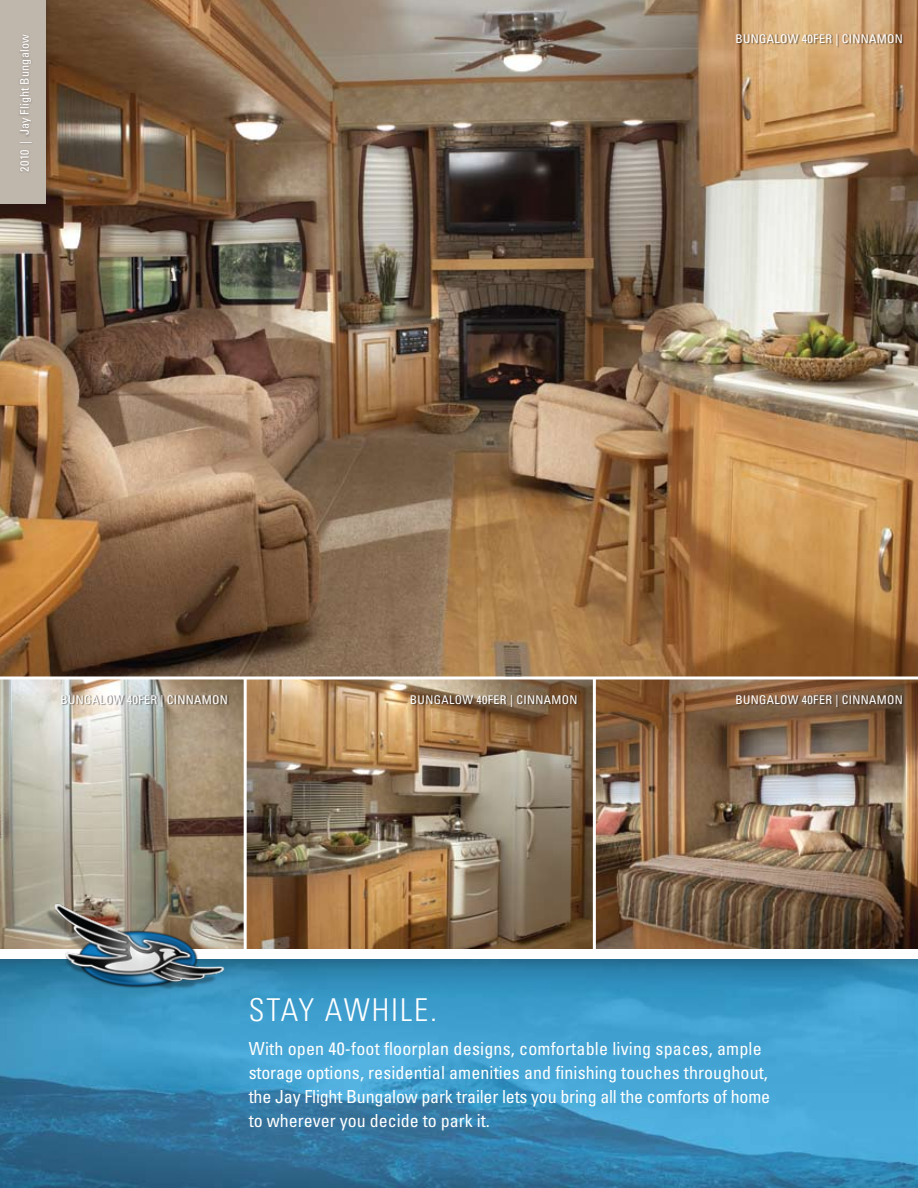
<style>
.page{position:relative;width:918px;height:1188px;background:#fff}
.page>*{position:absolute;margin:0;border:0;box-sizing:border-box;transform-origin:0 0}
.t1{font:300 condensed 31.5px "Univers";letter-spacing:.06em;color:#fff}
.t2{font:condensed 18px/24px "Univers";letter-spacing:.005em;color:#fff}
.t3{font:condensed 12px "Univers";letter-spacing:.03em;color:#fff}
</style>
<div class="page">
<img style="left:0;top:971px;width:918px;height:217px">
<img style="left:596px;top:679px;width:322px;height:270px">
<img style="left:247px;top:679px;width:346px;height:270px">
<svg style="left:0;top:679px;width:244px;height:270px;background:#aca291"></svg>
<img style="left:0;top:0;width:918px;height:676px">
<div style="left:0;top:0;width:54px;height:213px;background:#231f20;opacity:.3"></div>
<div style="left:0;top:0;width:45px;height:204px;background:#bfb6ac"></div>
<img style="left:38px;top:900px;width:188px;height:91px">
<div style="left:19px;top:33px;width:15px;height:141px;background:#231f20;opacity:.3"></div>
<div style="left:737px;top:695px;width:167px;height:14px;background:#231f20;opacity:.5"></div>
<div style="left:411px;top:695px;width:167px;height:14px;background:#231f20;opacity:.5"></div>
<div style="left:62px;top:695px;width:167px;height:14px;background:#231f20;opacity:.5"></div>
<div style="left:737px;top:35px;width:167px;height:13px;background:#231f20;opacity:.5"></div>
<p class="t3" style="left:17px;top:172px;width:139px;rotate:-90deg">2010 | Jay Flight Bungalow</p>
<p class="t3" style="left:735px;top:31px;width:169px">bungalow 40fer | ci nnamon</p>
<p class="t3" style="left:60px;top:692px;width:169px">bungalow 40fer | ci nnamon</p>
<p class="t3" style="left:410px;top:692px;width:169px">bungalow 40fer | ci nnamon</p>
<p class="t3" style="left:735px;top:692px;width:169px">bungalow 40fer | ci nnamon</p>
<h1 class="t1" style="left:249px;top:991px;width:190px">STAY AWHI LE.</h1>
<p class="t2" style="left:249px;top:1036px;width:523px">With open 40-foot floorplan designs, comfortable living spaces, ample storage options, residential amenities and finishing touches throughout, the Jay Flight Bungalow park trailer lets you bring all the comforts of home to wherever you decide to park it.</p>
</div>
